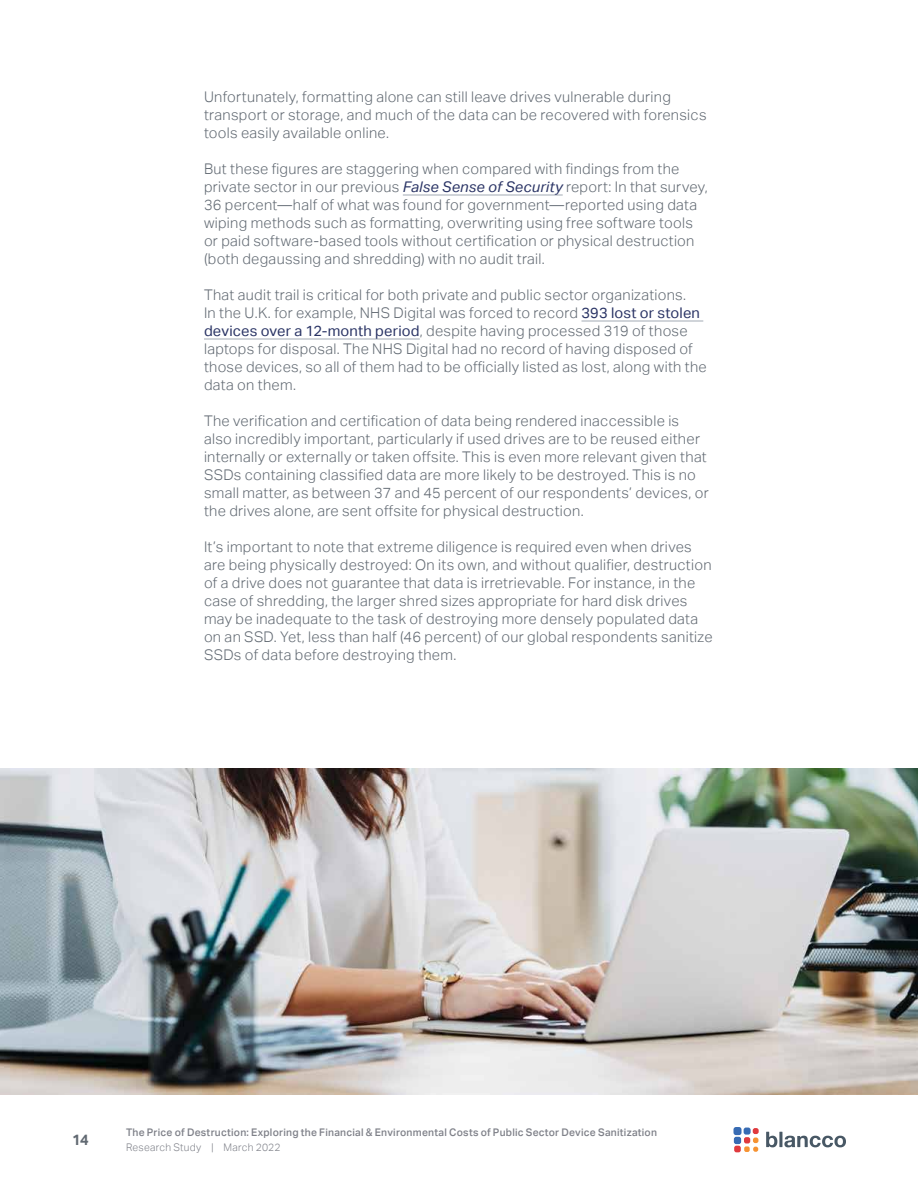
<style>
.page{position:relative;width:918px;height:1188px;background:#fff}
.page>*{position:absolute;margin:0;border:0;box-sizing:border-box;transform-origin:0 0}
.t1{font:700 15px "Aktiv Grotesk";color:#616972}
.t2{font:300 14.7px/18px "Aktiv Grotesk";letter-spacing:.02em;color:#616972}
.t3{font:500 10.5px "Aktiv Grotesk";letter-spacing:.025em;color:#7f8189}
.t4{font:300 10.5px "Aktiv Grotesk";letter-spacing:.025em;color:#7f8189}
.s1{font-weight:400;font-style:italic;color:#2a3465}
.s2{font-weight:400;color:#2a3465}
</style>
<div class="page">
<div style="left:734px;top:1137px;width:7px;height:7px;background:#376bb3;border-radius:2px"></div>
<div style="left:733px;top:1127px;width:8px;height:8px;background:#376bb3;border-radius:3px"></div>
<div style="left:734px;top:1146px;width:7px;height:6px;background:#e03a3e;border-radius:2px"></div>
<svg style="left:744px;top:1128px;width:15px;height:24px"></svg>
<svg style="left:766px;top:1132px;width:11px;height:15px"></svg>
<hr style="left:779px;top:1132px;width:3px;height:15px;background:#485865">
<svg style="left:784px;top:1136px;width:62px;height:11px"></svg>
<hr style="left:403px;top:195px;width:160px;height:1px;background:#a3abb4">
<hr style="left:581px;top:321px;width:122px;height:1px;background:#a3abb4">
<hr style="left:204px;top:339px;width:216px;height:1px;background:#a3abb4">
<img style="left:0;top:768px;width:918px;height:326px">
<p class="t2" style="left:204px;top:88px;width:504px">Unfortunately, formatting alone can still leave drives vulnerable during transport or storage, and much of the data can be recovered with forensics tools easily available online.</p>
<p class="t2" style="left:204px;top:160px;width:505px">But these figures are staggering when compared with findings from the private sector in our previous <span class="s1">False Sense of Security</span> report: In that survey, 36 percent—half of what was found for government—reported using data wiping methods such as formatting, overwriting using free software tools or paid software-based tools without certification or physical destruction (both degaussing and shredding) with no audit trail.</p>
<p class="t2" style="left:204px;top:286px;width:504px">That audit trail is critical for both private and public sector organizations.<br>In the U.K. for example, NHS Digital was forced to record <span class="s2">393 lost or stolen devices over a 12-month period</span>, despite having processed 319 of those laptops for disposal. The NHS Digital had no record of having disposed of those devices, so all of them had to be officially listed as lost, along with the data on them.</p>
<p class="t2" style="left:204px;top:412px;width:506px">The verification and certification of data being rendered inaccessible is also incredibly important, particularly if used drives are to be reused either internally or externally or taken offsite. This is even more relevant given that SSDs containing classified data are more likely to be destroyed. This is no small matter, as between 37 and 45 percent of our respondents’ devices, or the drives alone, are sent offsite for physical destruction.</p>
<p class="t2" style="left:204px;top:538px;width:510px">It’s important to note that extreme diligence is required even when drives are being physically destroyed: On its own, and without qualifier, destruction of a drive does not guarantee that data is irretrievable. For instance, in the case of shredding, the larger shred sizes appropriate for hard disk drives may be inadequate to the task of destroying more densely populated data on an SSD. Yet, less than half (46 percent) of our global respondents sanitize SSDs of data before destroying them.</p>
<p class="t1" style="left:72px;top:1131px;width:18px">14</p>
<p class="t3" style="left:126px;top:1126px;width:533px">The Price of Destruction: Exploring the Financial &amp; Environmental Costs of Public Sector Device Sanitization</p>
<p class="t4" style="left:126px;top:1141px;width:156px">Research Study | March 2022</p>
</div>
